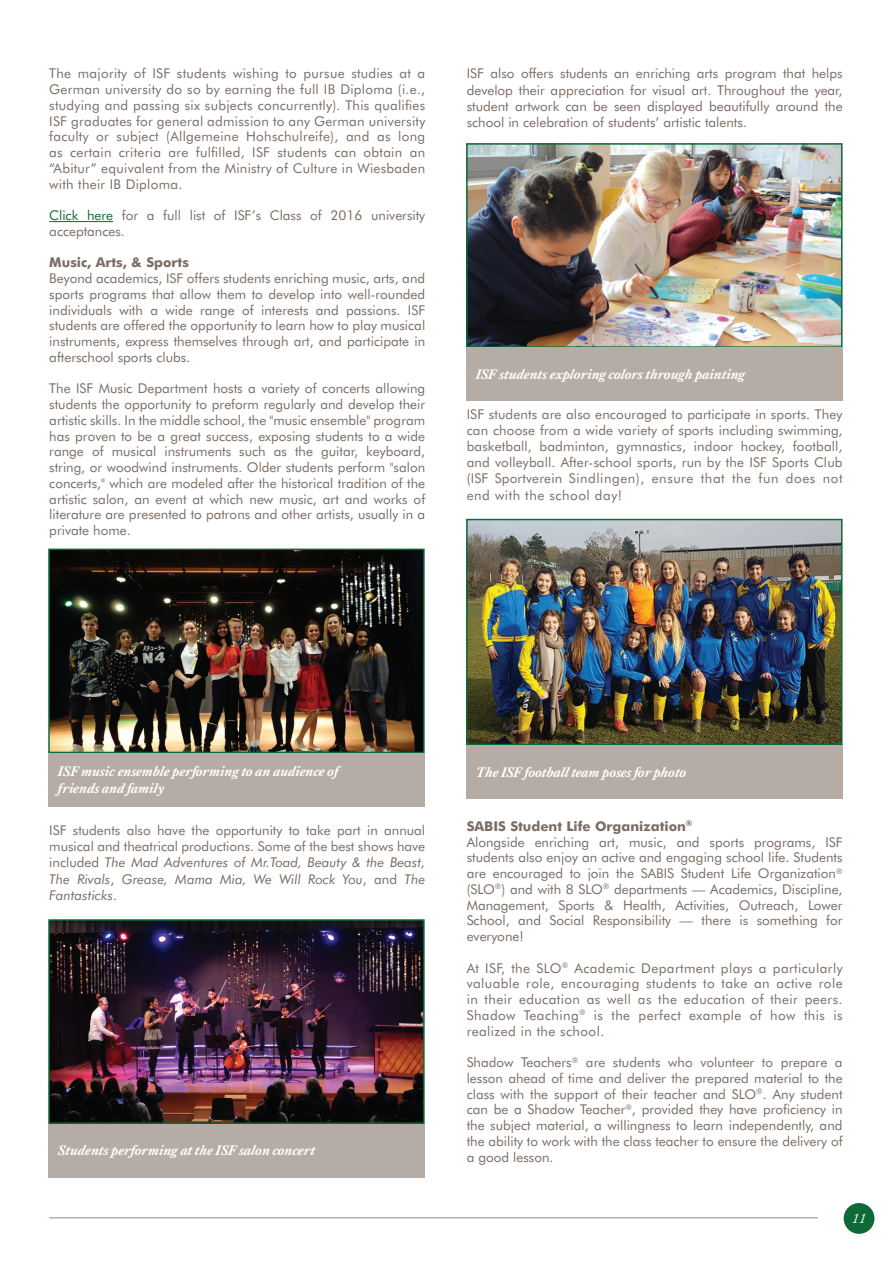
<style>
.page{position:relative;width:893px;height:1263px;background:#fff}
.page>*{position:absolute;margin:0;border:0;box-sizing:border-box;transform-origin:0 0}
.t1{font:italic 700 14.25px/17.1px "Kings Caslon";color:#fff}
.t2{font:13.5px/15.8px "Futura BT";color:#7a6d65;text-align:justify}
.t3{font:700 13.5px "Futura BT";color:#7a6d65}
.t4{font:italic 13.5px "Kings Caslon";color:#fff}
.s1{color:#0d6a37}
.s2{font-style:italic}
.s3{font-weight:700}
</style>
<div class="page">
<div style="left:844px;top:1203px;width:30px;height:31px;background:#0d6a37;border-radius:50%"></div>
<hr style="left:49px;top:1217px;width:769px;height:1px;background:#b5ada5">
<hr style="left:49px;top:221px;width:64px;height:1px;background:#0d6a37">
<img style="left:469px;top:146px;width:370px;height:199px">
<div style="left:466px;top:143px;width:376px;height:205px;border:2px solid #0d6a37"></div>
<div style="left:466px;top:348px;width:377px;height:53px;background:#b5ada5"></div>
<img style="left:469px;top:522px;width:370px;height:220px">
<div style="left:466px;top:519px;width:376px;height:226px;border:2px solid #0d6a37"></div>
<div style="left:466px;top:745px;width:377px;height:53px;background:#b5ada5"></div>
<img style="left:51px;top:922px;width:371px;height:199px">
<div style="left:48px;top:919px;width:377px;height:205px;border:2px solid #0d6a37"></div>
<div style="left:48px;top:1124px;width:377px;height:53px;background:#b5ada5"></div>
<img style="left:51px;top:552px;width:371px;height:198px">
<div style="left:48px;top:549px;width:377px;height:204px;border:2px solid #0d6a37"></div>
<div style="left:48px;top:753px;width:377px;height:53px;background:#b5ada5"></div>
<p class="t2" style="left:49px;top:66px;width:377px">The majority of ISF students wishing to pursue studies at a German university do so by earning the full IB Diploma (i.e., studying and passing six subjects concurrently). This qualifies ISF graduates for general admission to any German university faculty or subject (Allgemeine Hohschulreife), and as long as certain criteria are fulfilled, ISF students can obtain an “Abitur” equivalent from the Ministry of Culture in Wiesbaden with their IB Diploma.</p>
<p class="t2" style="left:49px;top:207px;width:377px"><span class="s1">Click here</span> for a full list of ISF’s Class of 2016 university acceptances.</p>
<p class="t3" style="left:49px;top:254px;width:141px">Music, Arts, &amp; Sports</p>
<p class="t2" style="left:49px;top:270px;width:377px">Beyond academics, ISF offers students enriching music, arts, and sports programs that allow them to develop into well-rounded individuals with a wide range of interests and passions. ISF students are offered the opportunity to learn how to play musical instruments, express themselves through art, and participate in afterschool sports clubs.</p>
<p class="t2" style="left:49px;top:381px;width:377px">The ISF Music Department hosts a variety of concerts allowing students the opportunity to preform regularly and develop their artistic skills. In the middle school, the "music ensemble" program has proven to be a great success, exposing students to a wide range of musical instruments such as the guitar, keyboard, string, or woodwind instruments. Older students perform "salon concerts," which are modeled after the historical tradition of the artistic salon, an event at which new music, art and works of literature are presented to patrons and other artists, usually in a private home.</p>
<p class="t2" style="left:467px;top:65px;width:377px;line-height:16.2px">ISF also offers students an enriching arts program that helps develop their appreciation for visual art. Throughout the year, student artwork can be seen displayed beautifully around the school in celebration of students’ artistic talents.</p>
<p class="t1" style="left:476px;top:366px;width:271px">ISF students exploring colors through painting</p>
<p class="t2" style="left:467px;top:406px;width:377px;line-height:16.2px">ISF students are also encouraged to participate in sports. They can choose from a wide variety of sports including swimming, basketball, badminton, gymnastics, indoor hockey, football, and volleyball. After-school sports, run by the ISF Sports Club (ISF Sportverein Sindlingen), ensure that the fun does not end with the school day!</p>
<p class="t1" style="left:58px;top:763px;width:282px">ISF music ensemble performing to an audience of friends and family</p>
<p class="t2" style="left:49px;top:822px;width:377px;line-height:16.2px">ISF students also have the opportunity to take part in annual musical and theatrical productions. Some of the best shows have included <span class="s2">The Mad Adventures of Mr.Toad, Beauty &amp; the Beast, The Rivals</span>, <span class="s2">Grease, Mama Mia, We Will Rock You</span>, and <span class="s2">The Fantasticks</span>.</p>
<p class="t1" style="left:58px;top:1142px;width:259px">Students performing at the ISF salon concert</p>
<p class="t1" style="left:476px;top:764px;width:212px">The ISF football team poses for photo</p>
<p class="t2" style="left:467px;top:818px;width:377px;text-align:left"><span class="s3">SABIS Student Life Organization</span><sup>®<br></sup>Alongside enriching art, music, and sports programs, ISF students also enjoy an active and engaging school life. Students are encouraged to join the SABIS Student Life Organization<sup>® </sup>(SLO<sup>®</sup>) and with 8 SLO<sup>®</sup> departments — Academics, Discipline, Management, Sports &amp; Health, Activities, Outreach, Lower School, and Social Responsibility — there is something for everyone!</p>
<p class="t2" style="left:467px;top:960px;width:377px">At ISF, the SLO<sup>®</sup> Academic Department plays a particularly valuable role, encouraging students to take an active role in their education as well as the education of their peers.<br>Shadow Teaching<sup>®</sup> is the perfect example of how this is realized in the school.</p>
<p class="t2" style="left:467px;top:1054px;width:377px">Shadow Teachers<sup>®</sup> are students who volunteer to prepare a lesson ahead of time and deliver the prepared material to the class with the support of their teacher and SLO<sup>®</sup>. Any student can be a Shadow Teacher<sup>®</sup>, provided they have proficiency in the subject material, a willingness to learn independently, and the ability to work with the class teacher to ensure the delivery of a good lesson.</p>
<p class="t4" style="left:852px;top:1211px;width:15px">11</p>
</div>
